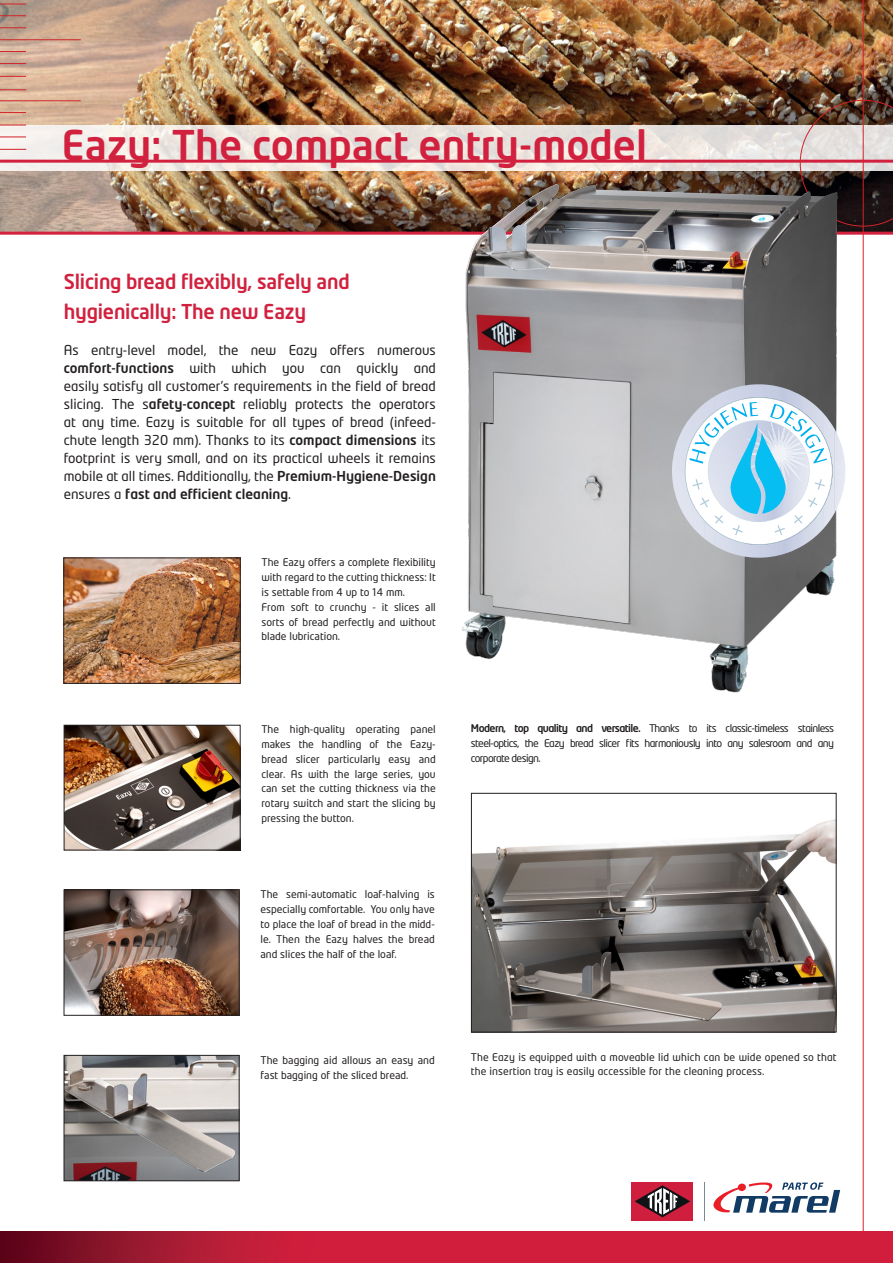
<style>
.page{position:relative;width:893px;height:1263px;background:#fff}
.page>*{position:absolute;margin:0;border:0;box-sizing:border-box;transform-origin:0 0}
.t1{font:500 40.5px "Neo Tech Alt";color:#d1213e}
.t2{font:500 20.25px/30px "Neo Tech Alt";letter-spacing:-.01em;color:#d1213e}
.t3{font:13.5px/18px "Neo Tech";color:#231f20;text-align:justify}
.t4{font:10.5px/14.9px "Neo Tech Alt";color:#231f20}
.t5{font:10.5px/14.9px "Neo Tech";letter-spacing:.01em;color:#231f20}
.s1{font-weight:500}
</style>
<div class="page">
<img style="left:0;top:0;width:893px;height:232px">
<svg style="left:0;top:125px;width:800px;height:46px;background:#ece4e0"></svg>
<hr style="left:0;top:232px;width:893px;height:3px;background:#d1213e">
<hr style="left:0;top:160px;width:893px;height:3px;background:#d1213e">
<svg style="left:800px;top:100px;width:93px;height:126px;background:#867471"></svg>
<hr style="left:863px;top:0;width:1px;height:1263px;background:#d1232a">
<img style="left:0;top:1231px;width:893px;height:32px">
<hr style="left:0;top:39px;width:81px;height:1px;background:#d1232a">
<hr style="left:0;top:100px;width:81px;height:1px;background:#d1232a">
<svg style="left:0;top:51px;width:26px;height:1px"></svg>
<svg style="left:0;top:112px;width:26px;height:1px"></svg>
<svg style="left:0;top:4px;width:26px;height:1px"></svg>
<svg style="left:0;top:63px;width:26px;height:1px"></svg>
<svg style="left:0;top:125px;width:26px;height:1px"></svg>
<svg style="left:0;top:76px;width:26px;height:1px"></svg>
<svg style="left:0;top:137px;width:26px;height:1px"></svg>
<svg style="left:0;top:15px;width:26px;height:1px"></svg>
<svg style="left:0;top:89px;width:26px;height:1px"></svg>
<svg style="left:0;top:149px;width:26px;height:1px"></svg>
<svg style="left:0;top:27px;width:26px;height:1px"></svg>
<img style="left:66px;top:560px;width:172px;height:122px">
<div style="left:64px;top:558px;width:176px;height:126px;border:1px solid #231f20"></div>
<img style="left:66px;top:727px;width:172px;height:121px">
<div style="left:64px;top:725px;width:176px;height:125px;border:1px solid #231f20"></div>
<img style="left:473px;top:819px;width:361px;height:211px">
<div style="left:471px;top:793px;width:365px;height:239px;border:1px solid #231f20"></div>
<img style="left:66px;top:892px;width:171px;height:121px">
<div style="left:64px;top:890px;width:175px;height:125px;border:1px solid #231f20"></div>
<img style="left:66px;top:1057px;width:171px;height:122px">
<div style="left:64px;top:1055px;width:175px;height:126px;border:1px solid #231f20"></div>
<svg style="left:713px;top:1182px;width:127px;height:31px"></svg>
<hr style="left:705px;top:1182px;width:1px;height:38px;background:#7a8892">
<div style="left:631px;top:1182px;width:62px;height:38px;background:#d01f3e"></div>
<svg style="left:635px;top:1185px;width:55px;height:32px"></svg>
<img style="left:461px;top:171px;width:384px;height:522px">
<img style="left:715px;top:384px;width:87px;height:13px">
<img style="left:693px;top:396px;width:23px;height:1px">
<img style="left:802px;top:396px;width:22px;height:1px">
<img style="left:683px;top:413px;width:2px;height:103px">
<img style="left:832px;top:413px;width:3px;height:116px">
<img style="left:672px;top:428px;width:11px;height:85px">
<img style="left:834px;top:475px;width:11px;height:38px">
<img style="left:715px;top:545px;width:11px;height:6px">
<img style="left:791px;top:545px;width:11px;height:6px">
<img style="left:726px;top:551px;width:26px;height:6px">
<svg style="left:685px;top:397px;width:147px;height:148px"></svg>
<h1 class="t1" style="left:62px;top:120px;width:587px">Eazy: The compact entry-model</h1>
<h2 class="t2" style="left:64px;top:266px;width:287px">Slicing bread flexibly, safely and hygienically: The new Eazy</h2>
<p class="t3" style="left:64px;top:341px;width:374px">As entry-level model, the new Eazy offers numerous <span class="s1">comfort-functions</span> with which you can quickly and easily satisfy all customer’s requirements in the field of bread slicing. The s<span class="s1">afety-concept</span> reliably protects the operators at any time. Eazy is suitable for all types of bread (infeed&shy;chute length 320 mm). Thanks to its <span class="s1">compact dimensions</span> its footprint is very small, and on its practical wheels it remains mobile at all times. Additionally, the <span class="s1">Premium-Hygiene-Design </span>ensures a <span class="s1">fast and efficient cleaning</span>.</p>
<p class="t4" style="left:261px;top:555px;width:176px">The Eazy offers a complete flexibility with regard to the cutting thickness: It is settable from 4 up to 14 mm.<br>From soft to crunchy - it slices all sorts of bread perfectly and without blade lubrication.</p>
<p class="t4" style="left:261px;top:722px;width:176px;text-align:justify">The high-quality operating panel makes the handling of the Eazy&shy;bread slicer particularly easy and clear. As with the large series, you can set the cutting thickness via the rotary switch and start the slicing by pressing the button.</p>
<p class="t4" style="left:260px;top:887px;width:176px;text-align:justify">The semi-automatic loaf-halving is especially comfortable. You only have to place the loaf of bread in the midd&shy;le. Then the Eazy halves the bread and slices the half of the loaf.</p>
<p class="t5" style="left:471px;top:721px;width:365px;text-align:justify"><span class="s1">Modern, top quality and versatile.</span> Thanks to its classic-timeless stainless steel-optics, the Eazy bread slicer fits harmoniously into any salesroom and any corporate design.</p>
<p class="t4" style="left:260px;top:1052px;width:176px">The bagging aid allows an easy and fast bagging of the sliced bread.</p>
<p class="t5" style="left:471px;top:1049px;width:367px">The Eazy is equipped with a moveable lid which can be wide opened so that the insertion tray is easily accessible for the cleaning process.</p>
</div>
